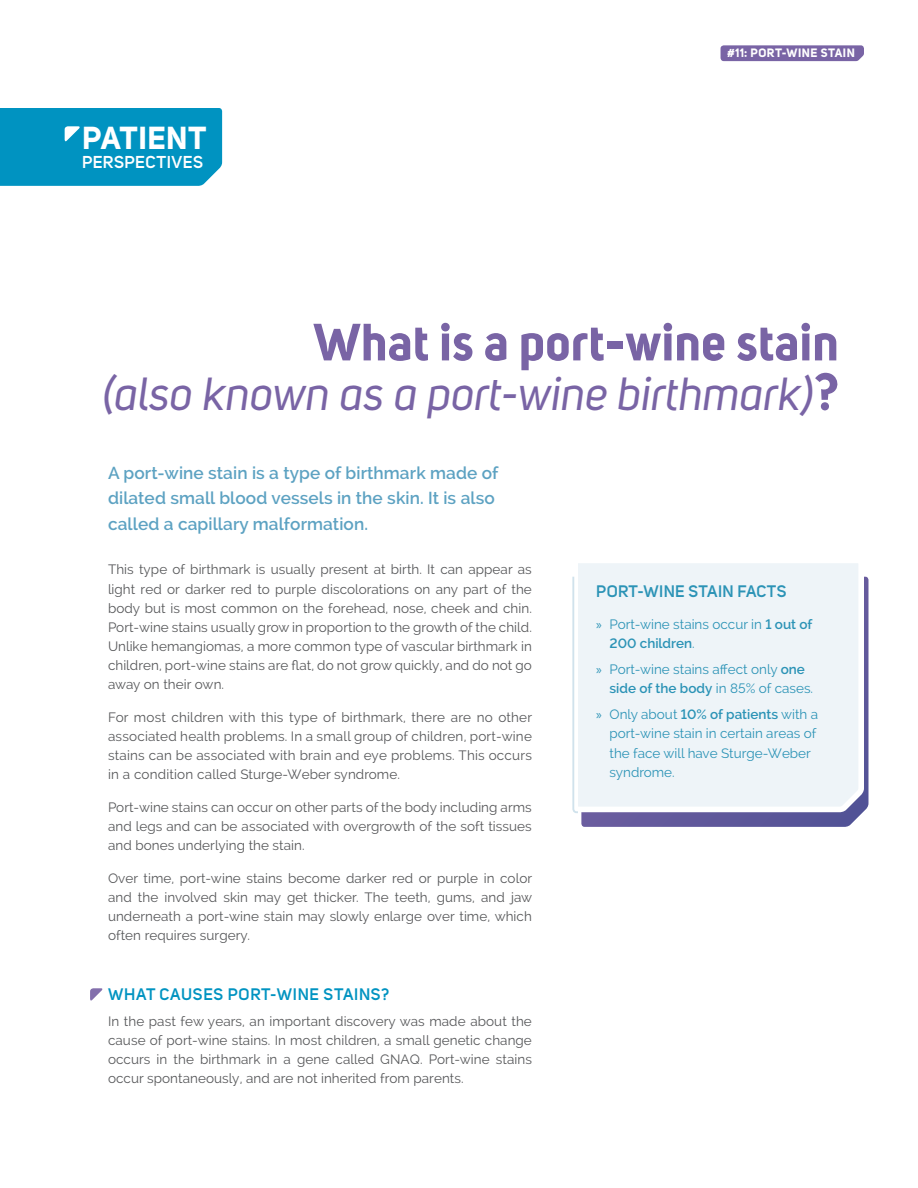
<style>
.page{position:relative;width:918px;height:1188px;background:#fff}
.page>*{position:absolute;margin:0;border:0;box-sizing:border-box;transform-origin:0 0}
.t1{font:700 51.75px "Uni Sans";color:#7964a5}
.t2{font:italic 46.5px "Uni Sans";color:#7964a5}
.t3{font:700 31.5px "Uni Sans";letter-spacing:.01em;color:#fff}
.t4{font:600 17.25px/25.5px "Raleway";letter-spacing:.005em;color:#5da2c2}
.t5{font:600 17.1px "Uni Sans";letter-spacing:.025em;color:#fff}
.t6{font:600 16.5px "Uni Sans";letter-spacing:.045em;color:#0093c1}
.t7{font:600 16.5px "Uni Sans";letter-spacing:.025em;color:#2b93b6}
.t8{font:13.5px/19.2px "Raleway";letter-spacing:.005em;color:#57585a;text-align:justify}
.t9{font:13.5px/19.2px "Raleway";color:#2b93b6}
.t10{font:700 12px "Uni Sans";letter-spacing:.045em;color:#fff}
.s1{font-weight:700;font-style:normal;font-size:51.75px}
.s2{font-family:"Myriad Pro"}
.s3{font-weight:600}
</style>
<div class="page">
<svg style="left:721px;top:45px;width:143px;height:16px"></svg>
<svg style="left:581px;top:577px;width:287px;height:250px"></svg>
<div style="left:578px;top:563px;width:289px;height:252px;background:#eef4f8"></div>
<svg style="left:572px;top:575px;width:8px;height:239px"></svg>
<svg style="left:90px;top:988px;width:13px;height:13px"></svg>
<div style="left:0;top:108px;width:222px;height:78px;background:#0093c1"></div>
<h3 class="t3" style="left:82px;top:118px;width:126px">PATIENT</h3>
<p class="t5" style="left:82px;top:149px;width:123px">PERSPECTIVES</p>
<p class="t10" style="left:727px;top:46px;width:129px">#11: PORT-WINE STAIN</p>
<h1 class="t1" style="left:313px;top:310px;width:527px">What is a port-wine stain</h1>
<h2 class="t2" style="left:103px;top:365px;width:738px">(also known as a port-wine birthmark)<span class="s1">?</span></h2>
<p class="t4" style="left:108px;top:460px;width:392px">A port-wine stain is a type of birthmark made of dilated small blood vessels in the skin. It is also called a capillary malformation.</p>
<p class="t8" style="left:108px;top:560px;width:425px">This type of birthmark is usually present at birth. It can appear as light red or darker red to purple discolorations on any part of the body but is most common on the forehead, nose, cheek and chin.<br>Port-wine stains usually grow in proportion to the growth of the child.<br>Unlike hemangiomas, a more common type of vascular birthmark in children, port-wine stains are flat, do not grow quickly, and do not go away on their own.</p>
<p class="t8" style="left:108px;top:708px;width:426px">For most children with this type of birthmark, there are no other associated health problems. In a small group of children, port-wine stains can be associated with brain and eye problems. This occurs in a condition called Sturge-Weber syndrome.</p>
<p class="t8" style="left:108px;top:798px;width:425px">Port-wine stains can occur on other parts of the body including arms and legs and can be associated with overgrowth of the soft tissues and bones underlying the stain.</p>
<p class="t8" style="left:108px;top:868px;width:426px">Over time, port-wine stains become darker red or purple in color and the involved skin may get thicker. The teeth, gums, and jaw underneath a port-wine stain may slowly enlarge over time, which often requires surgery.</p>
<p class="t6" style="left:108px;top:982px;width:283px">WHAT CAUSES PORT-WINE STAINS?</p>
<p class="t8" style="left:108px;top:1011px;width:425px">In the past few years, an important discovery was made about the cause of port-wine stains. In most children, a small genetic change occurs in the birthmark in a gene called GNAQ. Port-wine stains occur spontaneously, and are not inherited from parents.</p>
<p class="t7" style="left:596px;top:579px;width:192px">PORT-WINE STAIN FACTS</p>
<p class="t9" style="left:610px;top:615px;width:205px;text-indent:-14px"><span class="s2">»</span> Port-wine stains occur in <span class="s3">1 out of<br>200 children</span>.</p>
<p class="t9" style="left:610px;top:660px;width:205px;text-indent:-14px"><span class="s2">»</span> Port-wine stains affect only <span class="s3">one side of the body</span> in 85% of cases.</p>
<p class="t9" style="left:610px;top:705px;width:210px;text-indent:-14px"><span class="s2">»</span> Only about <span class="s3">10% of patients</span> with a port-wine stain in certain areas of the face will have Sturge-Weber syndrome.</p>
</div>
